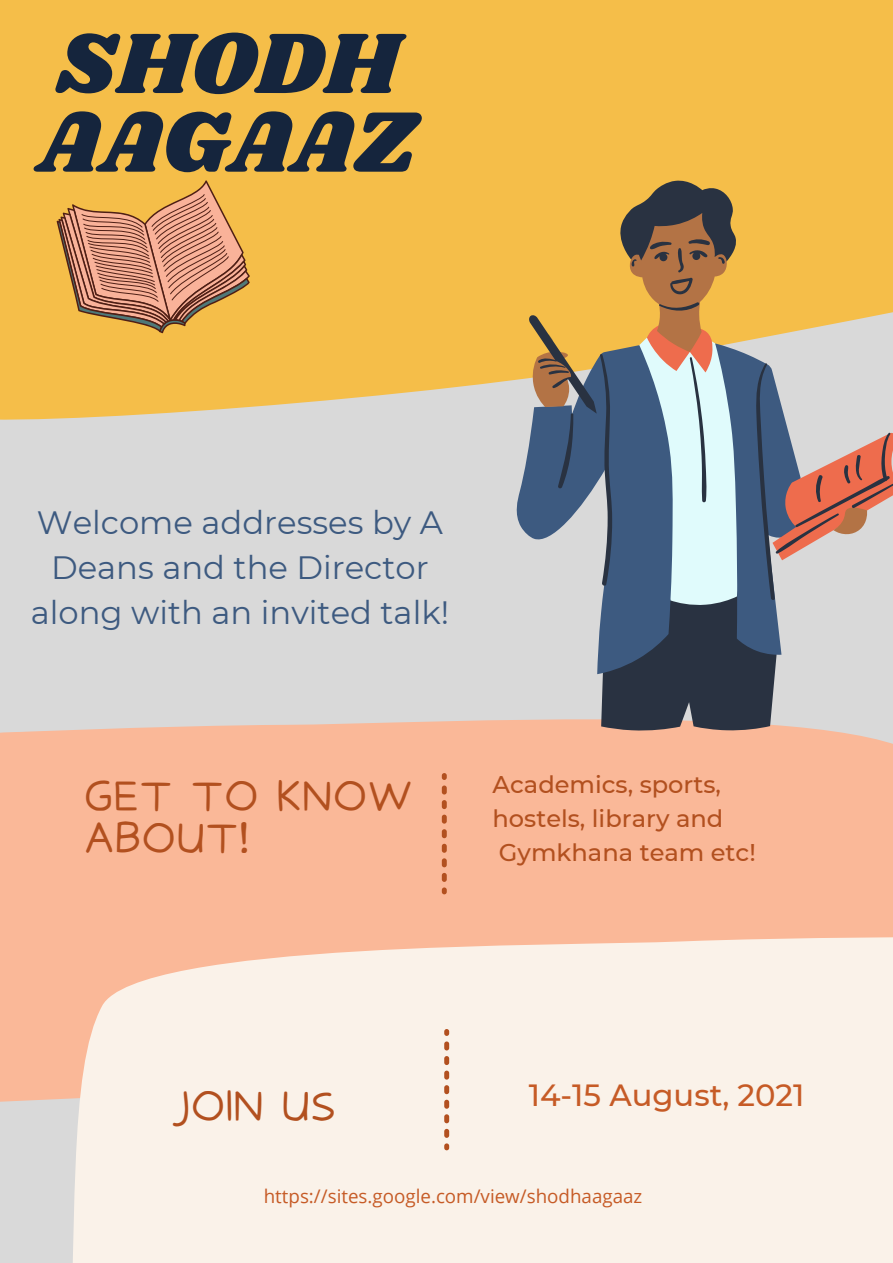
<style>
.page{position:relative;width:893px;height:1263px;background:#d9d9d9}
.page>*{position:absolute;margin:0;border:0;box-sizing:border-box;transform-origin:0 0}
.t1{font:88.8px/78.6px "Shrikhand";color:#15253d}
.t2{font:42.08px/42.1px "Irene Florentina";letter-spacing:-.075em;color:#b2501f}
.t3{font:32.25px/45px "Montserrat";color:#3d5a80;text-align:center}
.t4{font:500 30.6px "Montserrat";color:#c65b26}
.t5{font:500 24.15px/33.6px "Montserrat";color:#b2501f}
.t6{font:18.75px "Open Sans";color:#c65b26}
</style>
<div class="page">
<div style="left:0;top:0;width:893px;height:420px;background:#f5be49"></div>
<div style="left:0;top:719px;width:893px;height:383px;background:#fab898"></div>
<svg style="left:58px;top:936px;width:835px;height:327px;background:#f9eee3"></svg>
<svg style="left:442px;top:773px;width:5px;height:121px"></svg>
<svg style="left:444px;top:1029px;width:5px;height:121px"></svg>
<svg style="left:601px;top:181px;width:175px;height:549px;background:#5c5647"></svg>
<svg style="left:513px;top:343px;width:269px;height:331px"></svg>
<svg style="left:531px;top:213px;width:337px;height:323px;background:#b8944b"></svg>
<svg style="left:528px;top:314px;width:9px;height:100px"></svg>
<svg style="left:537px;top:238px;width:356px;height:363px"></svg>
<svg style="left:57px;top:180px;width:193px;height:153px;background:#d49962"></svg>
<p class="t1" style="left:37px;top:27px;width:382px">SHODH<br>AAGAAZ</p>
<p class="t3" style="left:31px;top:500px;width:420px">Welcome addresses by A<br>Deans and the Director along with an invited talk!</p>
<p class="t2" style="left:82px;top:775px;width:334px">GET TO KNOW<br>ABOUT!</p>
<p class="t5" style="left:492px;top:768px;width:265px">Academics, sports, hostels, library and<br>Gymkhana team etc!</p>
<p class="t2" style="left:169px;top:1085px;width:170px">JOIN US</p>
<p class="t4" style="left:529px;top:1077px;width:277px">14-15 August, 2021</p>
<p class="t6" style="left:264px;top:1183px;width:380px">https://sites.google.com/view/shodhaagaaz</p>
</div>
